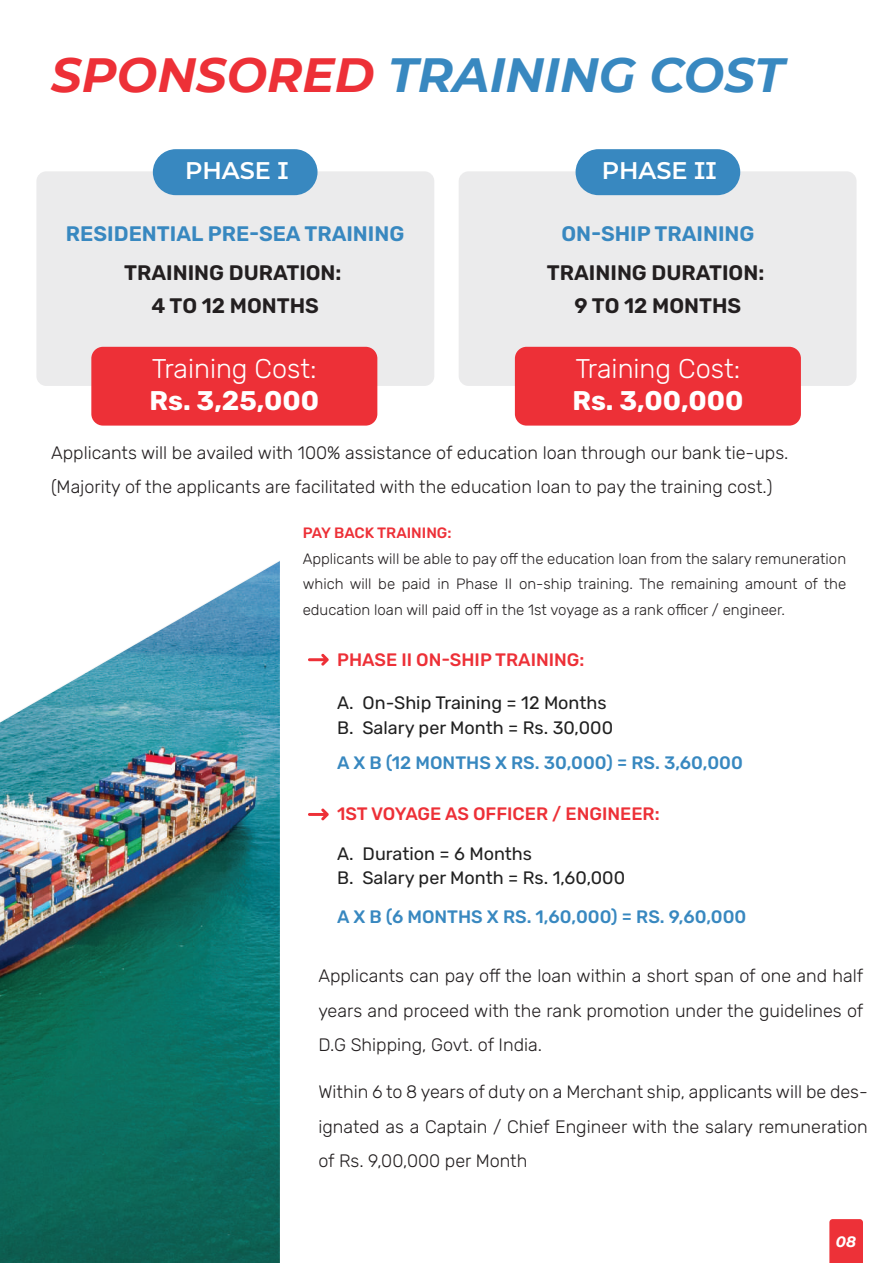
<style>
.page{position:relative;width:893px;height:1263px;background:#fff}
.page>*{position:absolute;margin:0;border:0;box-sizing:border-box;transform-origin:0 0}
.t1{font:italic 700 48px "Montserrat";color:#3888c0}
.t2{font:300 27px "Rubik";color:#fff}
.t3{font:700 27px "Rubik";color:#fff}
.t4{font:600 24px "Montserrat";color:#fff}
.t5{font:600 21px/33px "Rubik";color:#231f20;text-align:center}
.t6{font:600 21px "Rubik";color:#3888c0}
.t7{font:300 18px/34.5px "Rubik";color:#231f20;text-align:justify}
.t8{font:18px/25.5px "Rubik";color:#212121}
.t9{font:500 18px "Rubik";color:#3888c0}
.t10{font:500 18px "Rubik";color:#ed3037}
.t11{font:300 15px/25.5px "Rubik";color:#231f20;text-align:justify}
.t12{font:500 15px "Rubik";color:#ed3037}
.t13{font:italic 700 15px "Montserrat";color:#fff}
.s1{color:#ed3037}
</style>
<div class="page">
<svg style="left:829px;top:1219px;width:34px;height:44px"></svg>
<div style="left:36px;top:171px;width:398px;height:215px;background:#ebebec;border-radius:10px"></div>
<div style="left:91px;top:347px;width:286px;height:79px;background:#ed3037;border-radius:12px"></div>
<div style="left:153px;top:149px;width:164px;height:46px;background:#3888c0;border-radius:23px"></div>
<img style="left:0;top:561px;width:280px;height:702px">
<div style="left:459px;top:171px;width:397px;height:215px;background:#ebebec;border-radius:10px"></div>
<div style="left:515px;top:347px;width:286px;height:79px;background:#ed3037;border-radius:12px"></div>
<div style="left:576px;top:149px;width:164px;height:46px;background:#3888c0;border-radius:23px"></div>
<svg style="left:308px;top:654px;width:21px;height:12px"></svg>
<svg style="left:308px;top:808px;width:21px;height:12px"></svg>
<h1 class="t1" style="left:51px;top:41px;width:735px"><span class="s1">SPONSORED</span> TRAINING COST</h1>
<h3 class="t4" style="left:185px;top:154px;width:105px">PHASE I</h3>
<p class="t6" style="left:66px;top:222px;width:340px">RESIDENTIAL PRE-SEA TRAINING</p>
<p class="t5" style="left:124px;top:256px;width:219px">TRAINING DURATION:<br>4 TO 12 MONTHS</p>
<h2 class="t2" style="left:152px;top:353px;width:166px">Training Cost:</h2>
<h2 class="t3" style="left:150px;top:386px;width:171px">Rs. 3,25,000</h2>
<h3 class="t4" style="left:602px;top:154px;width:116px">PHASE II</h3>
<p class="t6" style="left:561px;top:222px;width:195px">ON-SHIP TRAINING</p>
<p class="t5" style="left:547px;top:256px;width:219px">TRAINING DURATION:<br>9 TO 12 MONTHS</p>
<h2 class="t2" style="left:575px;top:353px;width:166px">Training Cost:</h2>
<h2 class="t3" style="left:572px;top:386px;width:173px">Rs. 3,00,000</h2>
<p class="t7" style="left:51px;top:436px;width:739px">Applicants will be availed with 100% assistance of education loan through our bank tie-ups. (Majority of the applicants are facilitated with the education loan to pay the training cost.)</p>
<p class="t12" style="left:303px;top:524px;width:150px">PAY BACK TRAINING:</p>
<p class="t11" style="left:303px;top:546px;width:545px">Applicants will be able to pay off the education loan from the salary remuneration which will be paid in Phase II on-ship training. The remaining amount of the education loan will paid off in the 1st voyage as a rank officer / engineer.</p>
<p class="t10" style="left:337px;top:650px;width:249px">PHASE II ON-SHIP TRAINING:</p>
<p class="t8" style="left:337px;top:690px;width:277px">A. On-Ship Training = 12 Months<br>B. Salary per Month = Rs. 30,000</p>
<p class="t9" style="left:337px;top:752px;width:407px">A X B (12 MONTHS X RS. 30,000) = RS. 3,60,000</p>
<p class="t10" style="left:337px;top:804px;width:324px">1ST VOYAGE AS OFFICER / ENGINEER:</p>
<p class="t8" style="left:337px;top:842px;width:289px;line-height:24px">A. Duration = 6 Months<br>B. Salary per Month = Rs. 1,60,000</p>
<p class="t9" style="left:337px;top:907px;width:411px">A X B (6 MONTHS X RS. 1,60,000) = RS. 9,60,000</p>
<p class="t7" style="left:318px;top:959px;width:546px">Applicants can pay off the loan within a short span of one and half years and proceed with the rank promotion under the guidelines of D.G Shipping, Govt. of India.</p>
<p class="t7" style="left:318px;top:1075px;width:551px">Within 6 to 8 years of duty on a Merchant ship, applicants will be des&shy;ignated as a Captain / Chief Engineer with the salary remuneration of Rs. 9,00,000 per Month</p>
<p class="t13" style="left:836px;top:1231px;width:22px">08</p>
</div>
